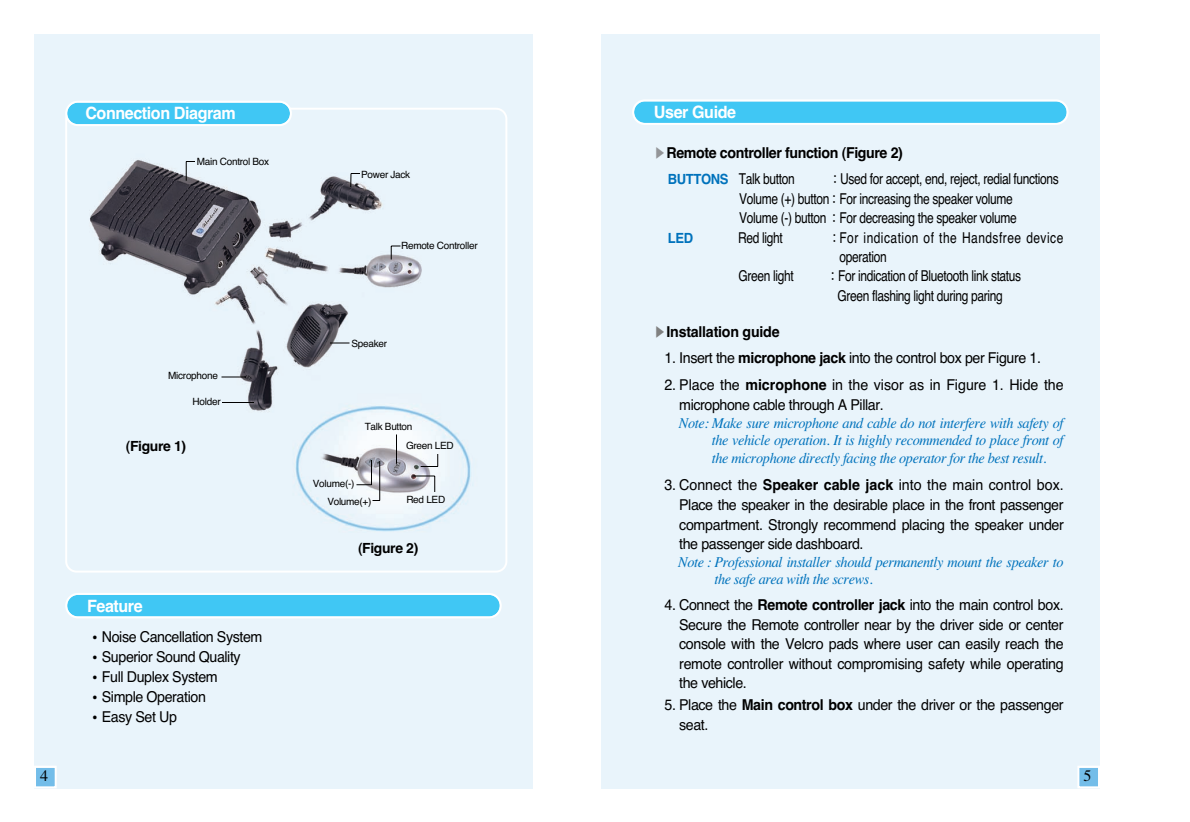
<style>
.page{position:relative;width:1190px;height:822px;background:#fff}
.page>*{position:absolute;margin:0;border:0;box-sizing:border-box;transform-origin:0 0}
.t1{font:700 17px "Helvetica";letter-spacing:-.025em;color:#fff;scale:.95 1}
.t2{font:16px "Times";color:#000}
.t3{font:15px/19.6px "Helvetica";letter-spacing:-.03em;color:#000;scale:.95 1}
.t4{font:italic 15px/17.6px "Times";letter-spacing:-.025em;color:#0072bc;text-align:justify;scale:.95 1}
.t5{font:15px/19.4px "Helvetica";letter-spacing:-.03em;color:#000;scale:.8 1}
.t6{font:15px/19.6px "Helvetica";letter-spacing:-.005em;color:#000;scale:.95 1}
.t7{font:700 15px/26px "Helvetica";letter-spacing:-.03em;color:#000;scale:.95 1}
.t8{font:15px/19.4px "Helvetica";letter-spacing:.04em;color:#000;scale:.8 1}
.t9{font:700 14px "Helvetica";letter-spacing:-.025em;color:#000}
.t10{font:700 14px "Helvetica";color:#0072bc;scale:.93 1}
.t11{font:10px "Helvetica";letter-spacing:-.03em;color:#000}
.s1{font-family:"HY Myeong Jo";color:#939598}
.s2{font-size:14px;color:#0072bc}
.s3{font-weight:400}
.s4{font-family:"HY Myeong Jo";font-weight:700}
.s5{font-family:"HY Myeong Jo";color:#808080}
.s6{font-weight:700}
</style>
<div class="page">
<img style="left:34px;top:34px;width:499px;height:754px">
<div style="left:65px;top:108px;width:442px;height:465px;border:2px solid #fff;border-radius:10px"></div>
<div style="left:601px;top:34px;width:499px;height:754px;background:#e9f4fb"></div>
<div style="left:36px;top:768px;width:19px;height:18px;background:#73bde9"></div>
<div style="left:34px;top:766px;width:23px;height:22px;border:2px solid #fff"></div>
<div style="left:1079px;top:768px;width:19px;height:18px;background:#73bde9"></div>
<div style="left:1077px;top:766px;width:23px;height:22px;border:2px solid #fff"></div>
<div style="left:634px;top:101px;width:433px;height:22px;background:#40c7f4;border-radius:11px"></div>
<div style="left:632px;top:99px;width:437px;height:26px;border:2px solid #fff;border-radius:12px"></div>
<div style="left:67px;top:595px;width:433px;height:21px;background:#40c7f4;border-radius:11px"></div>
<div style="left:65px;top:593px;width:437px;height:25px;border:2px solid #fff;border-radius:12px"></div>
<hr style="left:396px;top:434px;width:1px;height:30px;background:#000">
<svg style="left:421px;top:454px;width:17px;height:13px"></svg>
<svg style="left:413px;top:476px;width:22px;height:16px"></svg>
<svg style="left:356px;top:460px;width:16px;height:25px"></svg>
<hr style="left:222px;top:402px;width:32px;height:1px;background:#000">
<svg style="left:222px;top:377px;width:24px;height:1px"></svg>
<div style="left:67px;top:103px;width:223px;height:21px;background:#40c7f4;border-radius:11px"></div>
<div style="left:65px;top:101px;width:227px;height:25px;border:2px solid #fff;border-radius:12px"></div>
<hr style="left:379px;top:461px;width:1px;height:39px;background:#000">
<svg style="left:330px;top:343px;width:20px;height:1px"></svg>
<svg style="left:186px;top:161px;width:9px;height:20px"></svg>
<svg style="left:350px;top:173px;width:10px;height:14px"></svg>
<svg style="left:391px;top:246px;width:9px;height:14px"></svg>
<svg style="left:93px;top:635px;width:4px;height:4px"></svg>
<svg style="left:93px;top:655px;width:4px;height:4px"></svg>
<svg style="left:93px;top:675px;width:4px;height:4px"></svg>
<svg style="left:93px;top:695px;width:4px;height:4px"></svg>
<svg style="left:93px;top:715px;width:4px;height:4px"></svg>
<p class="t1" style="left:85px;top:107px;width:160px">Connection Diagram</p>
<p class="t11" style="left:197px;top:157px;width:74px">Main Control Box</p>
<p class="t11" style="left:168px;top:372px;width:51px">Microphone</p>
<p class="t11" style="left:193px;top:398px;width:30px">Holder</p>
<p class="t9" style="left:126px;top:440px;width:62px">(Figure 1)</p>
<p class="t1" style="left:87px;top:600px;width:60px">Feature</p>
<p class="t3" style="left:102px;top:628px;width:171px">Noise Cancellation System<br>Superior Sound Quality<br>Full Duplex System<br>Simple Operation<br>Easy Set Up</p>
<p class="t11" style="left:361px;top:170px;width:51px">Power Jack</p>
<p class="t11" style="left:401px;top:242px;width:78px">Remote Controller</p>
<p class="t11" style="left:351px;top:339px;width:37px">Speaker</p>
<p class="t11" style="left:365px;top:423px;width:49px">Talk Button</p>
<p class="t11" style="left:313px;top:480px;width:43px">Volume(-)</p>
<p class="t11" style="left:327px;top:498px;width:46px">Volume(+)</p>
<p class="t11" style="left:406px;top:442px;width:49px">Green LED</p>
<p class="t11" style="left:406px;top:496px;width:40px">Red LED</p>
<p class="t9" style="left:358px;top:543px;width:62px">(Figure 2)</p>
<p class="t1" style="left:654px;top:106px;width:88px">User Guide</p>
<p class="t7" style="left:668px;top:142px;width:249px;text-indent:-14px"><span class="s1">▶</span>Remote controller function (Figure 2)<br><span class="s2">BUTTONS</span> <span class="s3">Talk button</span></p>
<p class="t5" style="left:739px;top:171px;width:401px;text-indent:94px"><span class="s4">:</span> Used for accept, end, reject, redial functions<br>Volume (+) button <span class="s4">:</span> For increasing the speaker volume<br>Volume (-) button <span class="s4">:</span> For decreasing the speaker volume</p>
<p class="t10" style="left:668px;top:233px;width:29px">LED</p>
<p class="t5" style="left:738px;top:229px;width:57px">Red light</p>
<p class="t8" style="left:839px;top:229px;width:281px;text-indent:-7px"><span class="s4">:</span> For indication of the Handsfree device operation</p>
<p class="t5" style="left:739px;top:268px;width:71px">Green light</p>
<p class="t5" style="left:837px;top:268px;width:231px;text-indent:-6px"><span class="s4">:</span> For indication of Bluetooth link status<br>Green flashing light during paring</p>
<p class="t7" style="left:654px;top:320px;width:134px"><span class="s5">▶</span>Installation guide</p>
<p class="t3" style="left:665px;top:349px;width:398px">1. Insert the <span class="s6">microphone jack</span> into the control box per Figure 1.</p>
<p class="t6" style="left:679px;top:377px;width:406px;text-indent:-15px">2. Place the <span class="s6">microphone</span> in the visor as in Figure 1. Hide the microphone cable through A Pillar.</p>
<p class="t4" style="left:712px;top:415px;width:372px;text-indent:-33px">Note: Make sure microphone and cable do not interfere with safety of the vehicle operation. It is highly recommended to place front of the microphone directly facing the operator for the best result.</p>
<p class="t3" style="left:679px;top:477px;width:407px;text-align:justify;text-indent:-15px">3. Connect the <span class="s6">Speaker cable jack</span> into the main control box.<br>Place the speaker in the desirable place in the front passenger compartment. Strongly recommend placing the speaker under the passenger side dashboard.</p>
<p class="t4" style="left:714px;top:554px;width:369px;text-indent:-36px">Note : Professional installer should permanently mount the speaker to the safe area with the screws.</p>
<p class="t3" style="left:679px;top:596px;width:406px;text-align:justify;text-indent:-15px">4. Connect the <span class="s6">Remote controller jack</span> into the main control box.<br>Secure the Remote controller near by the driver side or center console with the Velcro pads where user can easily reach the remote controller without compromising safety while operating the vehicle.</p>
<p class="t3" style="left:679px;top:696px;width:406px;text-indent:-15px">5. Place the <span class="s6">Main control box</span> under the driver or the passenger seat.</p>
<p class="t2" style="left:40px;top:770px;width:9px">4</p>
<p class="t2" style="left:1084px;top:770px;width:9px">5</p>
</div>
